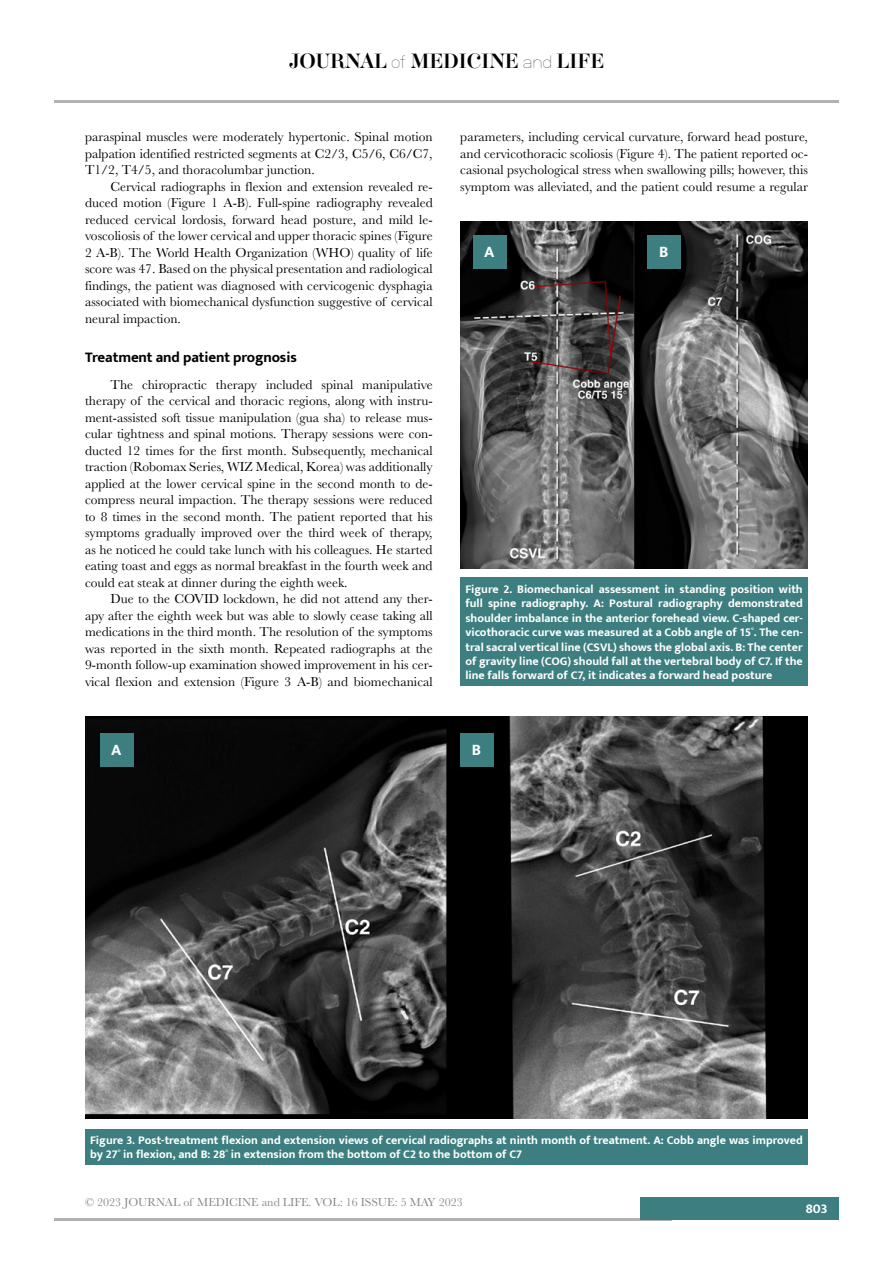
<style>
.page{position:relative;width:893px;height:1263px;background:#fff}
.page>*{position:absolute;margin:0;border:0;box-sizing:border-box;transform-origin:0 0}
.t1{font:18px "Aker Brygge Display";color:#000}
.t2{font:700 16.35px "Mukta";color:#fff}
.t3{font:700 15px "Mukta";letter-spacing:-.01em;color:#000}
.t4{font:13.5px/16.5px "Baskerville";color:#000;text-align:justify}
.t5{font:700 13.5px "Mukta";color:#fff}
.t6{font:700 12px/14.4px "Mukta";color:#fff;text-align:justify}
.t7{font:12px "Baskerville";color:#878787}
.s1{font-family:"Neubau Grotesk Lei"}
</style>
<div class="page">
<hr style="left:54px;top:1218px;width:618px;height:2px;background:#b3b2b2">
<div style="left:641px;top:1198px;width:198px;height:22px;background:#3d7f80"></div>
<hr style="left:54px;top:100px;width:785px;height:2px;background:#b3b2b2">
<img style="left:460px;top:221px;width:348px;height:347px">
<div style="left:460px;top:577px;width:348px;height:109px;background:#3d7f80"></div>
<div style="left:473px;top:235px;width:33px;height:33px;background:#3d7f80"></div>
<div style="left:647px;top:235px;width:34px;height:33px;background:#3d7f80"></div>
<img style="left:85px;top:716px;width:723px;height:402px">
<div style="left:85px;top:1129px;width:723px;height:35px;background:#3d7f80"></div>
<div style="left:100px;top:733px;width:33px;height:33px;background:#3d7f80"></div>
<div style="left:460px;top:733px;width:33px;height:33px;background:#3d7f80"></div>
<h1 class="t1" style="left:289px;top:49px;width:317px">JOURNAL <span class="s1">of</span> MEDICINE <span class="s1">and</span> LIFE</h1>
<p class="t4" style="left:85px;top:129px;width:349px">paraspinal muscles were moderately hypertonic. Spinal motion palpation identified restricted segments at C2/3, C5/6, C6/C7, T1/2, T4/5, and thoracolumbar junction.</p>
<p class="t4" style="left:85px;top:178px;width:349px;text-indent:26px">Cervical radiographs in flexion and extension revealed re&shy;duced motion (Figure 1 A-B). Full-spine radiography revealed reduced cervical lordosis, forward head posture, and mild le&shy;voscoliosis of the lower cervical and upper thoracic spines (Figure 2 A-B). The World Health Organization (WHO) quality of life score was 47. Based on the physical presentation and radiological findings, the patient was diagnosed with cervicogenic dysphagia associated with biomechanical dysfunction suggestive of cervical neural impaction.</p>
<p class="t3" style="left:85px;top:348px;width:213px">Treatment and patient prognosis</p>
<p class="t4" style="left:85px;top:376px;width:349px;text-indent:26px">The chiropractic therapy included spinal manipulative therapy of the cervical and thoracic regions, along with instru&shy;ment-assisted soft tissue manipulation (gua sha) to release mus&shy;cular tightness and spinal motions. Therapy sessions were con&shy;ducted 12 times for the first month. Subsequently, mechanical traction (Robomax Series, WIZ Medical, Korea) was additionally applied at the lower cervical spine in the second month to de&shy;compress neural impaction. The therapy sessions were reduced to 8 times in the second month. The patient reported that his symptoms gradually improved over the third week of therapy, as he noticed he could take lunch with his colleagues. He started eating toast and eggs as normal breakfast in the fourth week and could eat steak at dinner during the eighth week.</p>
<p class="t4" style="left:85px;top:591px;width:349px;text-indent:26px">Due to the COVID lockdown, he did not attend any ther&shy;apy after the eighth week but was able to slowly cease taking all medications in the third month. The resolution of the symptoms was reported in the sixth month. Repeated radiographs at the 9-month follow-up examination showed improvement in his cer&shy;vical flexion and extension (Figure 3 A-B) and biomechanical</p>
<p class="t4" style="left:460px;top:129px;width:349px">parameters, including cervical curvature, forward head posture, and cervicothoracic scoliosis (Figure 4). The patient reported oc&shy;casional psychological stress when swallowing pills; however, this symptom was alleviated, and the patient could resume a regular</p>
<p class="t2" style="left:484px;top:241px;width:12px">A</p>
<p class="t2" style="left:659px;top:241px;width:11px">B</p>
<p class="t6" style="left:465px;top:581px;width:339px">Figure 2. Biomechanical assessment in standing position with full spine radiography. A: Postural radiography demonstrated shoulder imbalance in the anterior forehead view. C-shaped cer&shy;vicothoracic curve was measured at a Cobb angle of 15<sup>°</sup>. The cen&shy;tral sacral vertical line (CSVL) shows the global axis. B: The center of gravity line (COG) should fall at the vertebral body of C7. If the line falls forward of C7, it indicates a forward head posture</p>
<p class="t2" style="left:111px;top:739px;width:12px">A</p>
<p class="t2" style="left:472px;top:739px;width:11px">B</p>
<p class="t6" style="left:90px;top:1132px;width:714px">Figure 3. Post-treatment flexion and extension views of cervical radiographs at ninth month of treatment. A: Cobb angle was improved by 27<sup>°</sup> in flexion, and B: 28<sup>°</sup> in extension from the bottom of C2 to the bottom of C7</p>
<p class="t7" style="left:85px;top:1195px;width:379px">© 2023 JOURNAL of MEDICINE and LIFE. VOL: 16 ISSUE: 5 MAY 2023</p>
<p class="t5" style="left:806px;top:1200px;width:23px">803</p>
</div>
